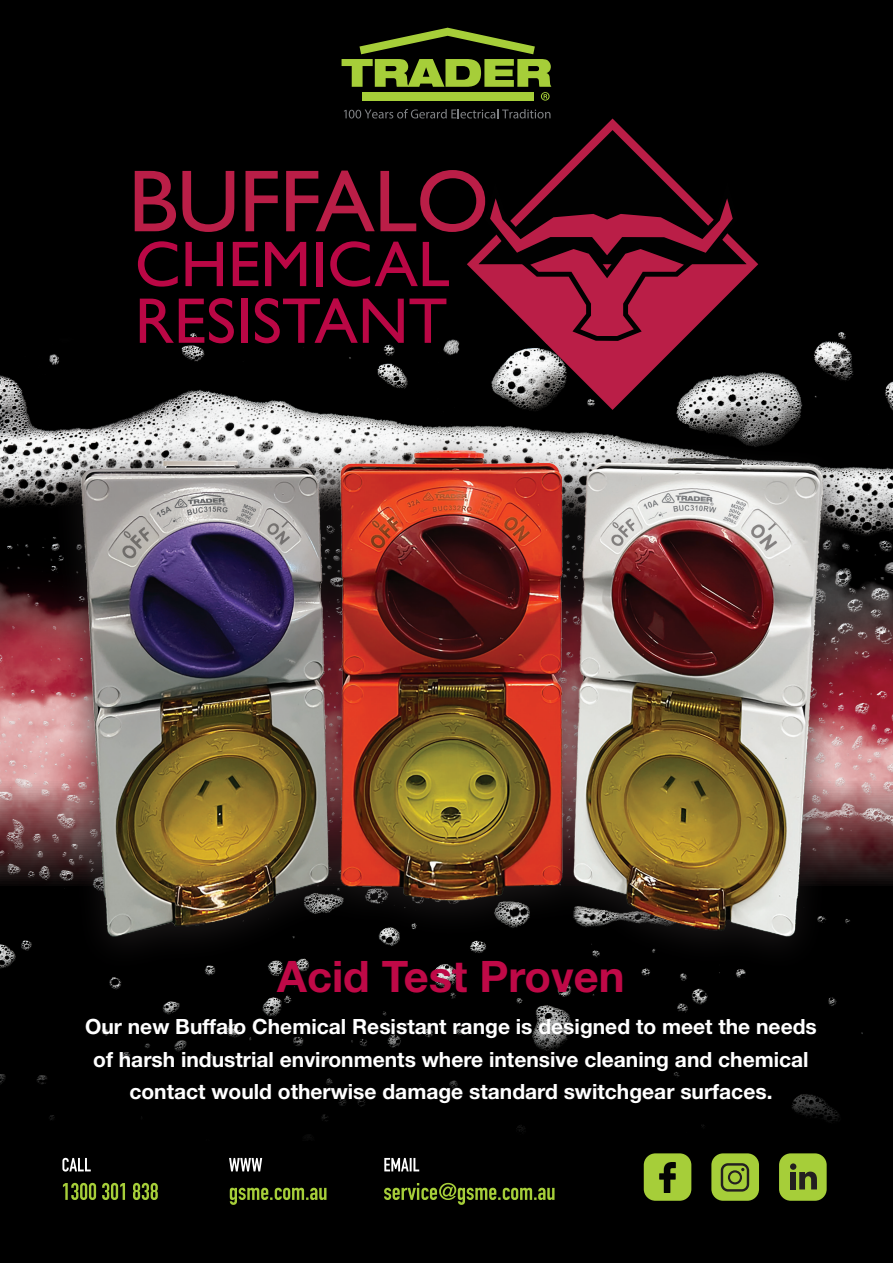
<style>
.page{position:relative;width:893px;height:1263px;background:#000}
.page>*{position:absolute;margin:0;border:0;box-sizing:border-box;transform-origin:0 0}
.t1{font:64.8px/56.7px "Gill Sans";color:#ba0745}
.t2{font:700 43.5px "Helvetica Neue LT Std";color:#bf0947}
.t3{font:700 21px/32.5px "Helvetica Neue LT Std";color:#fff;text-align:center}
</style>
<div class="page">
<img style="left:0;top:332px;width:893px;height:806px">
<img style="left:24px;top:383px;width:845px;height:586px">
<svg style="left:467px;top:119px;width:291px;height:291px"></svg>
<svg style="left:135px;top:171px;width:41px;height:60px"></svg>
<svg style="left:182px;top:171px;width:52px;height:61px"></svg>
<svg style="left:246px;top:171px;width:32px;height:60px"></svg>
<svg style="left:286px;top:170px;width:465px;height:233px"></svg>
<svg style="left:342px;top:28px;width:209px;height:73px"></svg>
<svg style="left:344px;top:109px;width:206px;height:10px"></svg>
<svg style="left:384px;top:1183px;width:170px;height:22px"></svg>
<svg style="left:384px;top:1158px;width:35px;height:13px"></svg>
<svg style="left:230px;top:1188px;width:96px;height:17px"></svg>
<svg style="left:229px;top:1158px;width:33px;height:13px"></svg>
<svg style="left:63px;top:1183px;width:95px;height:17px"></svg>
<svg style="left:62px;top:1158px;width:29px;height:13px"></svg>
<div style="left:644px;top:1153px;width:47px;height:48px;background:#a6ce39;border-radius:12px"></div>
<img style="left:659px;top:1162px;width:17px;height:30px">
<div style="left:711px;top:1153px;width:48px;height:48px;background:#a6ce39;border-radius:12px"></div>
<svg style="left:721px;top:1163px;width:28px;height:28px"></svg>
<div style="left:779px;top:1153px;width:48px;height:48px;background:#a6ce39;border-radius:12px"></div>
<svg style="left:799px;top:1171px;width:18px;height:18px"></svg>
<div style="left:790px;top:1172px;width:6px;height:17px;background:#231f20"></div>
<div style="left:790px;top:1163px;width:6px;height:7px;background:#231f20;border-radius:50%"></div>
<h1 class="t1" style="left:135px;top:237px;width:316px">CHEMICAL<br>RESISTANT</h1>
<h2 class="t2" style="left:277px;top:950px;width:349px">Acid Test Proven</h2>
<p class="t3" style="left:85px;top:1010px;width:733px">Our new Buffalo Chemical Resistant range is designed to meet the needs of harsh industrial environments where intensive cleaning and chemical contact would otherwise damage standard switchgear surfaces.</p>
</div>
